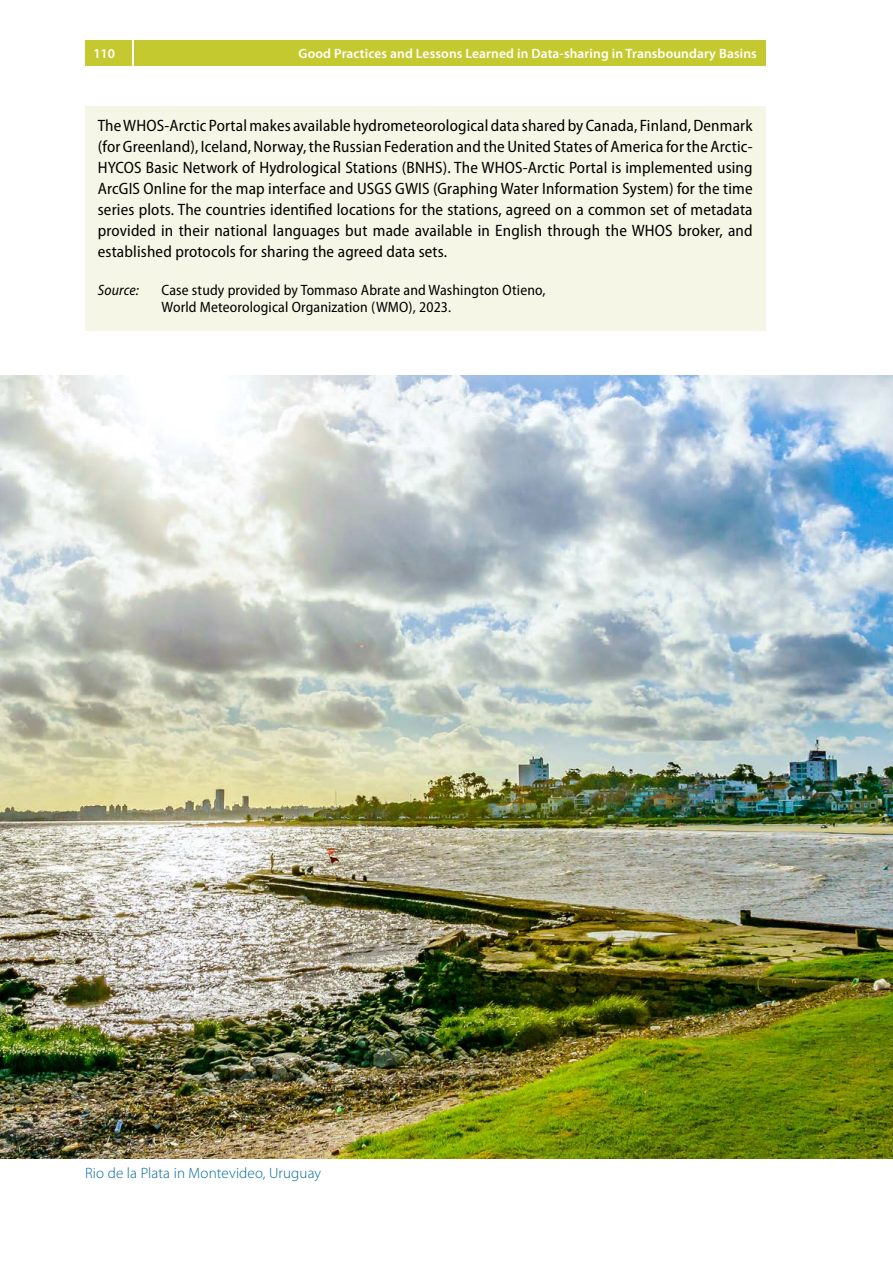
<style>
.page{position:relative;width:893px;height:1263px;background:#fff}
.page>*{position:absolute;margin:0;border:0;box-sizing:border-box;transform-origin:0 0}
.t1{font:semi-condensed 16.5px/21px "Myriad Pro";letter-spacing:.01em;color:#000;text-align:justify}
.t2{font:semi-condensed 15px/16.5px "Myriad Pro";letter-spacing:.01em;color:#000}
.t3{font:300 15px "Myriad Pro";letter-spacing:.01em;color:#006898}
.t4{font:italic semi-condensed 15px "Myriad Pro";letter-spacing:.01em;color:#000}
.t5{font:600 13.5px "Myriad Pro";letter-spacing:.01em;color:#fff}
</style>
<div class="page">
<div style="left:134px;top:40px;width:631px;height:26px;background:#c5c930"></div>
<div style="left:85px;top:40px;width:47px;height:26px;background:#c5c930"></div>
<div style="left:85px;top:106px;width:680px;height:170px;background:#f6f6e7"></div>
<div style="left:85px;top:271px;width:680px;height:59px;background:#f6f6e7"></div>
<img style="left:0;top:375px;width:893px;height:783px">
<p class="t5" style="left:94px;top:45px;width:23px">110</p>
<p class="t5" style="left:299px;top:45px;width:460px">Good Practices and Lessons Learned in Data-sharing in Transboundary Basins</p>
<p class="t1" style="left:98px;top:115px;width:656px">The WHOS-Arctic Portal makes available hydrometeorological data shared by Canada, Finland, Denmark (for Greenland), Iceland, Norway, the Russian Federation and the United States of America for the Arctic-HYCOS Basic Network of Hydrological Stations (BNHS). The WHOS-Arctic Portal is implemented using ArcGIS Online for the map interface and USGS GWIS (Graphing Water Information System) for the time series plots. The countries identified locations for the stations, agreed on a common set of metadata provided in their national languages but made available in English through the WHOS broker, and established protocols for sharing the agreed data sets.</p>
<p class="t4" style="left:98px;top:281px;width:43px">Source:</p>
<p class="t2" style="left:162px;top:282px;width:385px">Case study provided by Tommaso Abrate and Washington Otieno,<br>World Meteorological Organization (WMO), 2023.</p>
<p class="t3" style="left:85px;top:1164px;width:238px">Rio de la Plata in Montevideo, Uruguay</p>
</div>
